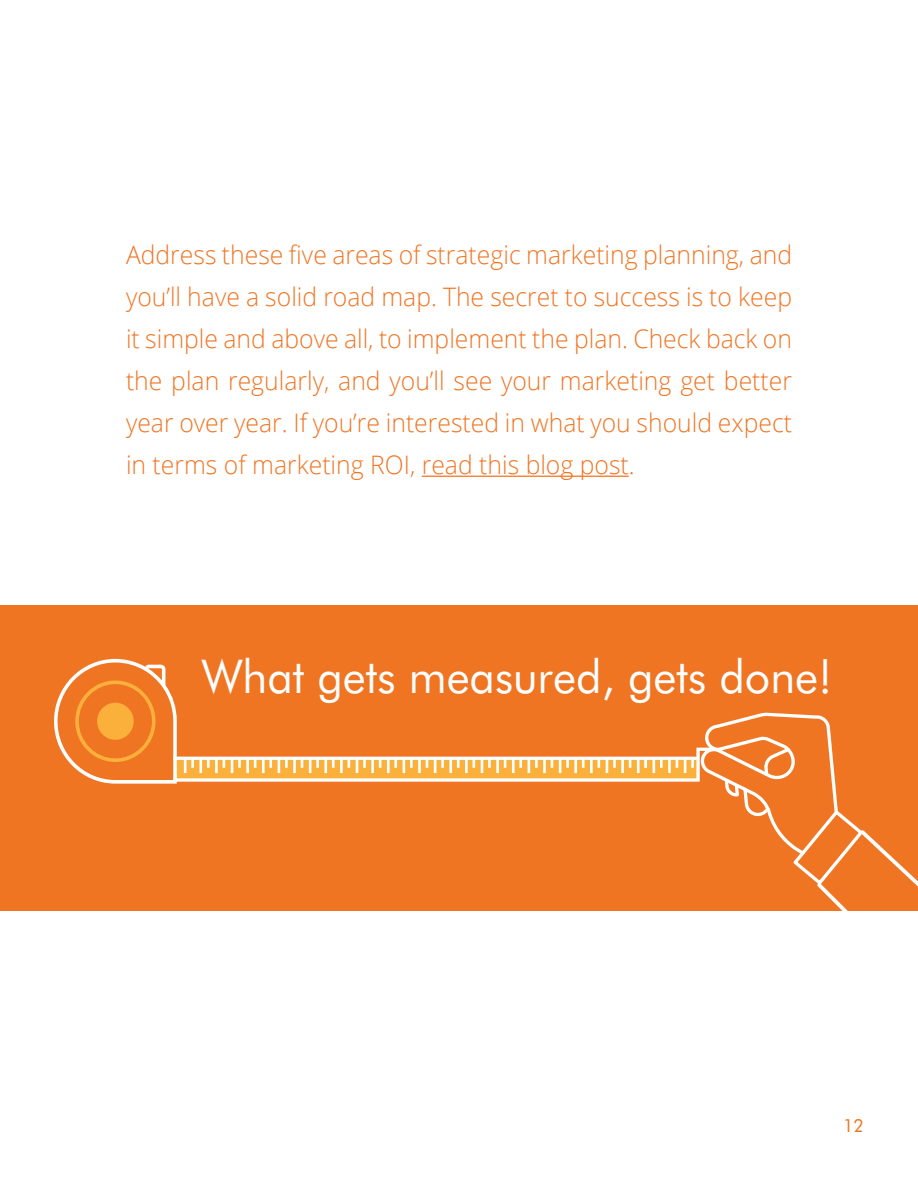
<style>
.page{position:relative;width:918px;height:1188px;background:#fff}
.page>*{position:absolute;margin:0;border:0;box-sizing:border-box;transform-origin:0 0}
.t1{font:46.5px "Futura BT";color:#fff;scale:.96 1}
.t2{font:300 25.5px/42px "Open Sans";color:#f07523;text-align:justify}
.t3{font:18px "Futura BT";color:#f07523}
</style>
<div class="page">
<hr style="left:422px;top:476px;width:207px;height:1px;background:#f07523">
<div style="left:0;top:605px;width:918px;height:306px;background:#f07523"></div>
<svg style="left:54px;top:659px;width:864px;height:252px"></svg>
<p class="t2" style="left:126px;top:233px;width:668px">Address these five areas of strategic marketing planning, and you’ll have a solid road map. The secret to success is to keep it simple and above all, to implement the plan. Check back on the plan regularly, and you’ll see your marketing get better year over year. If you’re interested in what you should expect in terms of marketing ROI, read this blog post.</p>
<h1 class="t1" style="left:202px;top:648px;width:658px">What gets measured, gets done!</h1>
<p class="t3" style="left:843px;top:1115px;width:22px">12</p>
</div>
